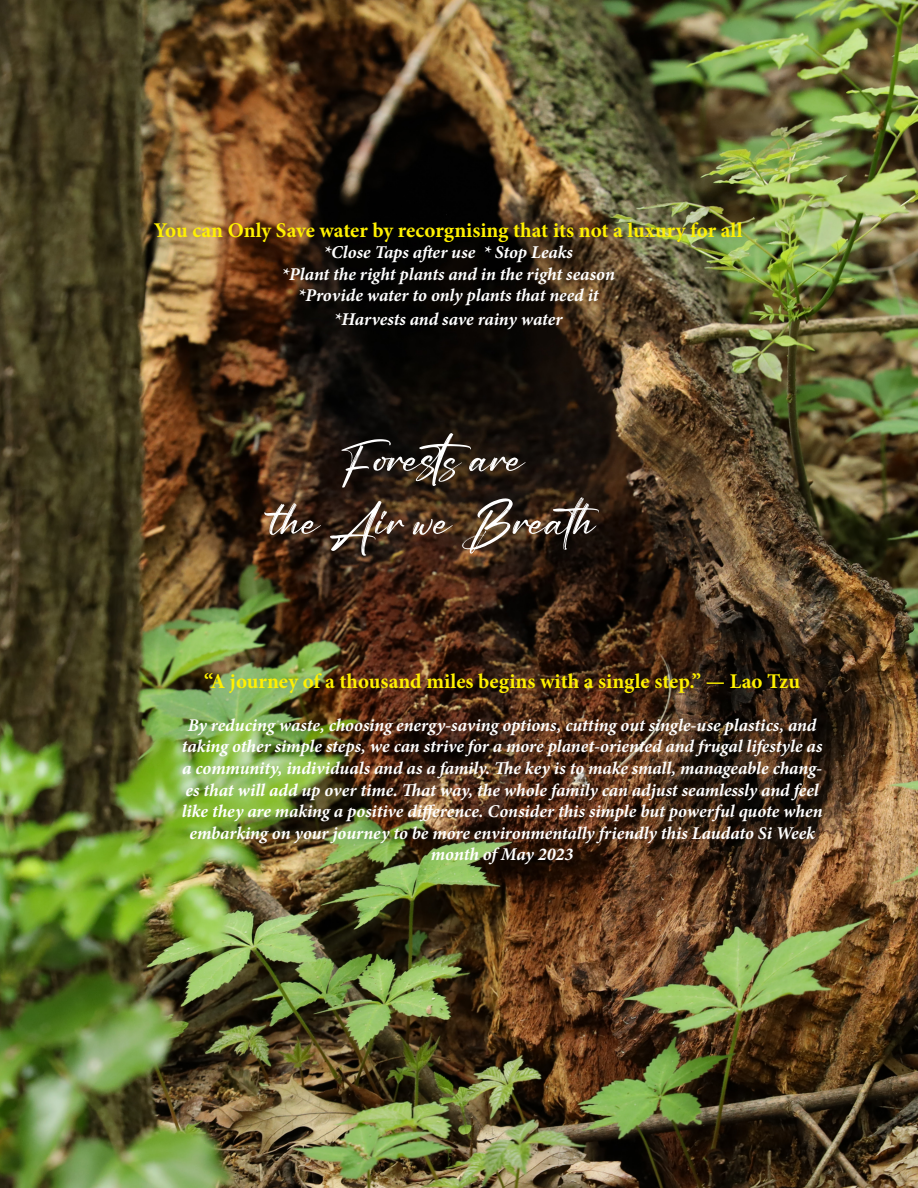
<style>
.page{position:relative;width:918px;height:1188px;background:#fff}
.page>*{position:absolute;margin:0;border:0;box-sizing:border-box;transform-origin:0 0}
.t1{font:52.5px "Aoutoory Dragon";color:#fff}
.t2{font:700 21px "Minion Pro";color:#fff101}
.t3{font:italic 700 18px/21.6px "Minion Pro";letter-spacing:-.005em;color:#fff;text-align:center}
</style>
<div class="page">
<img style="left:0;top:0;width:918px;height:1188px">
<p class="t2" style="left:154px;top:215px;width:590px">You can Only Save water by recorgnising that its not a luxury for all</p>
<p class="t3" style="left:324px;top:241px;width:251px">*Close Taps after use * Stop Leaks</p>
<p class="t3" style="left:282px;top:263px;width:335px">*Plant the right plants and in the right season</p>
<p class="t3" style="left:298px;top:285px;width:302px">*Provide water to only plants that need it</p>
<p class="t3" style="left:334px;top:308px;width:230px">*Harvests and save rainy water</p>
<p class="t1" style="left:341px;top:426px;width:184px">Forests are</p>
<p class="t1" style="left:270px;top:489px;width:333px">the Air we Breath</p>
<p class="t2" style="left:204px;top:666px;width:597px">“A journey of a thousand miles begins with a single step.” — Lao Tzu</p>
<p class="t3" style="left:182px;top:714px;width:643px">By reducing waste, choosing energy-saving options, cutting out single-use plastics, and taking other simple steps, we can strive for a more planet-oriented and frugal lifestyle as a community, individuals and as a family. The key is to make small, manageable chang&shy;es that will add up over time. That way, the whole family can adjust seamlessly and feel like they are making a positive difference. Consider this simple but powerful quote when embarking on your journey to be more environmentally friendly this Laudato Si Week month of May 2023</p>
</div>
